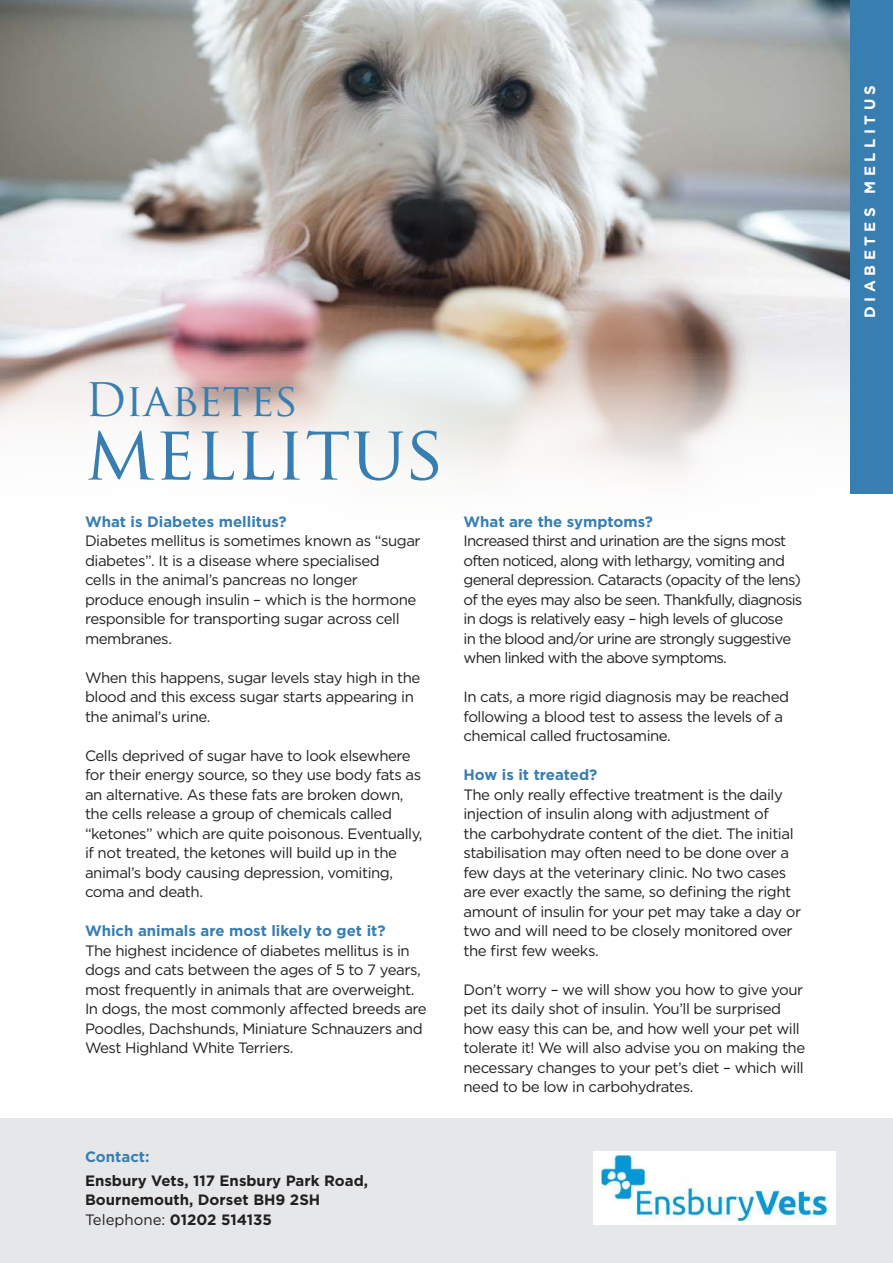
<style>
.page{position:relative;width:893px;height:1263px;background:#fff}
.page>*{position:absolute;margin:0;border:0;box-sizing:border-box;transform-origin:0 0}
.t1{font:75px "Trajan Pro";color:#387eb0}
.t2{font:45px "Trajan Pro";color:#387eb0}
.t3{font:15px/19.5px "Gotham";letter-spacing:-.03em;color:#231f20}
.t4{font:15px/19.5px "Gotham";letter-spacing:-.05em;color:#231f20}
.t5{font:700 15px "Gotham";color:#387eb0}
.t6{font:700 15px/19.5px "Gotham";color:#231f20}
.t7{font:700 15px "Gotham";letter-spacing:.3em;color:#fff}
.s1{font-weight:400}
</style>
<div class="page">
<img style="left:0;top:0;width:851px;height:494px">
<div style="left:0;top:1118px;width:893px;height:145px;background:#e6e7e8"></div>
<div style="left:850px;top:0;width:43px;height:493px;background:#387eb0"></div>
<div style="left:593px;top:1151px;width:243px;height:74px;background:#fff"></div>
<img style="left:602px;top:1155px;width:225px;height:66px">
<h2 class="t2" style="left:85px;top:375px;width:215px">Diabetes</h2>
<h1 class="t1" style="left:85px;top:410px;width:361px">mellitus</h1>
<p class="t5" style="left:85px;top:514px;width:203px">What is Diabetes mellitus?</p>
<p class="t3" style="left:85px;top:532px;width:337px">Diabetes mellitus is sometimes known as “sugar diabetes”. It is a disease where specialised<br>cells in the animal’s pancreas no longer produce enough insulin – which is the hormone responsible for transporting sugar across cell membranes.</p>
<p class="t3" style="left:85px;top:668px;width:337px">When this happens, sugar levels stay high in the blood and this excess sugar starts appearing in the animal’s urine.</p>
<p class="t3" style="left:85px;top:746px;width:339px">Cells deprived of sugar have to look elsewhere for their energy source, so they use body fats as an alternative. As these fats are broken down, the cells release a group of chemicals called “ketones” which are quite poisonous. Eventually, if not treated, the ketones will build up in the animal’s body causing depression, vomiting, coma and death.</p>
<p class="t5" style="left:85px;top:924px;width:302px">Which animals are most likely to get it?</p>
<p class="t3" style="left:85px;top:941px;width:343px">The highest incidence of diabetes mellitus is in dogs and cats between the ages of 5 to 7 years, most frequently in animals that are overweight.<br>In dogs, the most commonly affected breeds are Poodles, Dachshunds, Miniature Schnauzers and West Highland White Terriers.</p>
<p class="t5" style="left:85px;top:1150px;width:66px">Contact:</p>
<p class="t6" style="left:85px;top:1171px;width:285px">Ensbury Vets, 117 Ensbury Park Road,<br>Bournemouth, Dorset BH9 2SH<br><span class="s1">Telephone:</span> 01202 514135</p>
<p class="t5" style="left:463px;top:514px;width:191px">What are the symptoms?</p>
<p class="t4" style="left:463px;top:532px;width:340px">Increased thirst and urination are the signs most often noticed, along with lethargy, vomiting and general depression. Cataracts (opacity of the lens) of the eyes may also be seen. Thankfully, diagnosis in dogs is relatively easy – high levels of glucose<br>in the blood and/or urine are strongly suggestive when linked with the above symptoms.</p>
<p class="t3" style="left:463px;top:688px;width:327px">In cats, a more rigid diagnosis may be reached following a blood test to assess the levels of a chemical called fructosamine.</p>
<p class="t5" style="left:463px;top:768px;width:135px">How is it treated?</p>
<p class="t3" style="left:463px;top:785px;width:339px">The only really effective treatment is the daily injection of insulin along with adjustment of<br>the carbohydrate content of the diet. The initial stabilisation may often need to be done over a few days at the veterinary clinic. No two cases are ever exactly the same, so defining the right amount of insulin for your pet may take a day or two and will need to be closely monitored over the first few weeks.</p>
<p class="t3" style="left:463px;top:980px;width:343px">Don’t worry – we will show you how to give your pet its daily shot of insulin. You’ll be surprised how easy this can be, and how well your pet will tolerate it! We will also advise you on making the necessary changes to your pet’s diet – which will need to be low in carbohydrates.</p>
<p class="t7" style="left:863px;top:318px;width:234px;rotate:-90deg">DIABETES MELLITUS</p>
</div>
